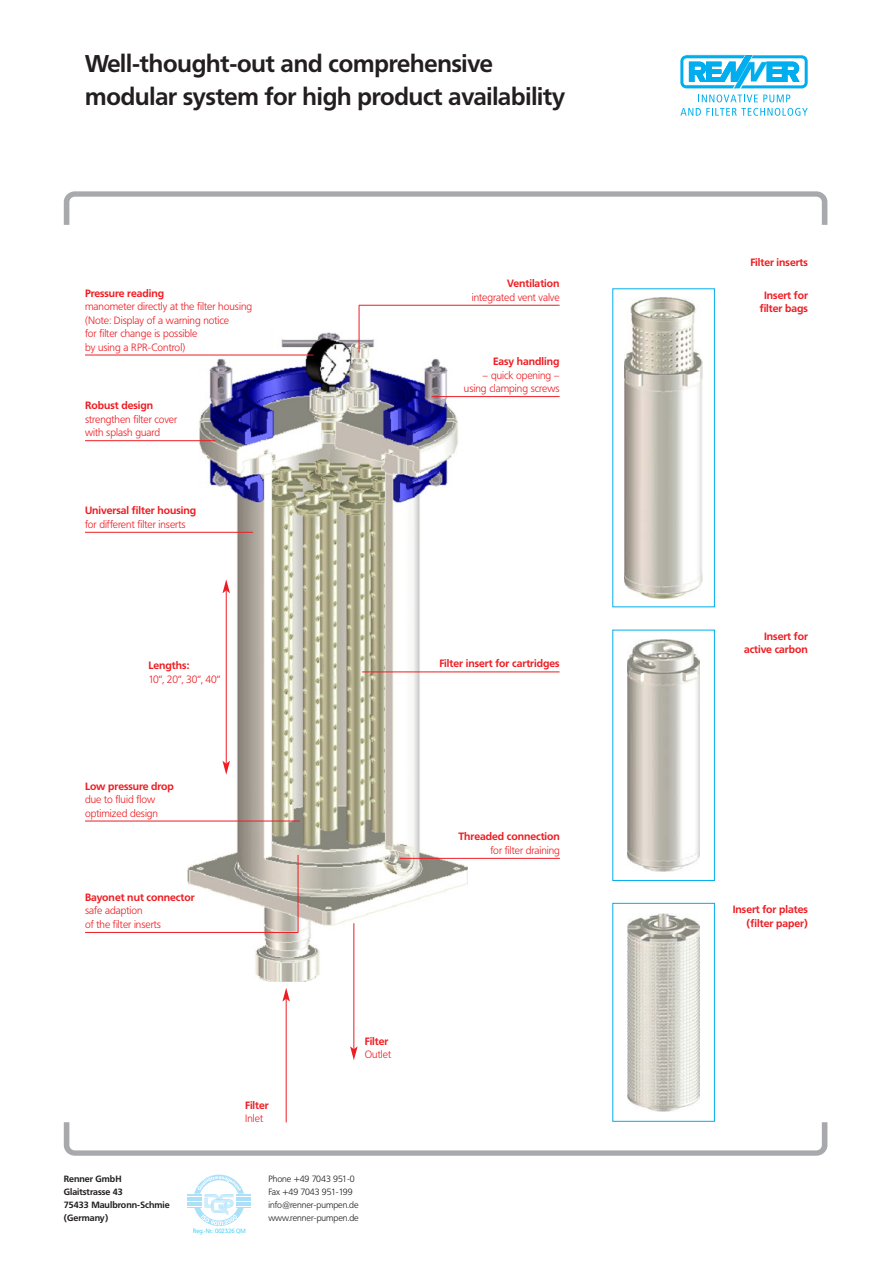
<style>
.page{position:relative;width:893px;height:1263px;background:#fff}
.page>*{position:absolute;margin:0;border:0;box-sizing:border-box;transform-origin:0 0}
.t1{font:700 24px/33px "Frutiger BQ";letter-spacing:-.005em;color:#231f20}
.t2{font:300 10.5px/13.5px "Frutiger BQ";color:#ee1d23}
.t3{font:700 10.5px/13.5px "Frutiger BQ";color:#ee1d23;text-align:right}
.t4{font:300 9px/12.9px "Frutiger BQ";color:#231f20}
.t5{font:700 9px/13px "Frutiger BQ";color:#231f20}
.t6{font:300 6px "Frutiger BQ";color:#15c0f2}
</style>
<div class="page">
<img style="left:188px;top:332px;width:279px;height:650px">
<svg style="left:698px;top:94px;width:92px;height:8px"></svg>
<svg style="left:680px;top:108px;width:128px;height:8px"></svg>
<svg style="left:680px;top:55px;width:128px;height:33px"></svg>
<svg style="left:64px;top:191px;width:763px;height:34px"></svg>
<svg style="left:64px;top:1122px;width:763px;height:34px"></svg>
<svg style="left:188px;top:1174px;width:62px;height:52px"></svg>
<img style="left:625px;top:297px;width:77px;height:302px">
<div style="left:613px;top:289px;width:102px;height:318px;border:1px solid #00aeef"></div>
<img style="left:628px;top:639px;width:71px;height:232px">
<div style="left:613px;top:630px;width:102px;height:251px;border:1px solid #00aeef"></div>
<img style="left:628px;top:913px;width:71px;height:198px">
<div style="left:613px;top:903px;width:102px;height:218px;border:1px solid #00aeef"></div>
<hr style="left:400px;top:858px;width:160px;height:1px;background:#ee1d23">
<hr style="left:432px;top:396px;width:128px;height:1px;background:#ee1d23">
<hr style="left:359px;top:305px;width:201px;height:1px;background:#ee1d23">
<hr style="left:85px;top:440px;width:130px;height:1px;background:#ee1d23">
<hr style="left:85px;top:355px;width:229px;height:1px;background:#ee1d23">
<hr style="left:85px;top:532px;width:168px;height:1px;background:#ee1d23">
<hr style="left:85px;top:821px;width:215px;height:1px;background:#ee1d23">
<hr style="left:85px;top:932px;width:213px;height:1px;background:#ee1d23">
<hr style="left:362px;top:672px;width:198px;height:1px;background:#ee1d23">
<hr style="left:286px;top:999px;width:1px;height:123px;background:#ee1d23">
<svg style="left:282px;top:988px;width:8px;height:13px"></svg>
<hr style="left:354px;top:923px;width:1px;height:126px;background:#ee1d23">
<svg style="left:350px;top:1046px;width:8px;height:14px"></svg>
<hr style="left:226px;top:591px;width:1px;height:172px;background:#ee1d23">
<svg style="left:222px;top:579px;width:8px;height:14px"></svg>
<svg style="left:222px;top:761px;width:8px;height:14px"></svg>
<hr style="left:298px;top:855px;width:1px;height:77px;background:#ee1d23">
<hr style="left:359px;top:305px;width:1px;height:47px;background:#ee1d23">
<h1 class="t1" style="left:85px;top:47px;width:481px">Well-thought-out and comprehensive modular system for high product availability</h1>
<p class="t3" style="left:85px;top:286px;width:81px">Pressure reading</p>
<p class="t2" style="left:85px;top:300px;width:169px">manometer directly at the filter housing (Note: Display of a warning notice<br>for filter change is possible<br>by using a RPR-Control)</p>
<p class="t3" style="left:85px;top:399px;width:70px">Robust design</p>
<p class="t2" style="left:85px;top:412px;width:94px">strengthen filter cover with splash guard</p>
<p class="t3" style="left:85px;top:504px;width:113px">Universal filter housing</p>
<p class="t2" style="left:85px;top:518px;width:102px">for different filter inserts</p>
<p class="t3" style="left:507px;top:277px;width:54px">Ventilation</p>
<p class="t2" style="left:472px;top:290px;width:89px">integrated vent valve</p>
<p class="t3" style="left:493px;top:355px;width:68px">Easy handling</p>
<p class="t2" style="left:464px;top:368px;width:97px;text-align:right">– quick opening – using clamping screws</p>
<p class="t3" style="left:148px;top:659px;width:42px">Lengths:</p>
<p class="t2" style="left:148px;top:672px;width:73px">10“, 20“, 30“, 40“</p>
<p class="t3" style="left:85px;top:779px;width:90px">Low pressure drop</p>
<p class="t2" style="left:85px;top:793px;width:75px">due to fluid flow optimized design</p>
<p class="t3" style="left:85px;top:891px;width:111px">Bayonet nut connector</p>
<p class="t2" style="left:85px;top:904px;width:78px">safe adaption<br>of the filter inserts</p>
<p class="t3" style="left:245px;top:1098px;width:25px">Filter</p>
<p class="t2" style="left:245px;top:1112px;width:19px">Inlet</p>
<p class="t3" style="left:365px;top:1034px;width:25px">Filter</p>
<p class="t2" style="left:365px;top:1048px;width:28px">Outlet</p>
<p class="t5" style="left:64px;top:1173px;width:107px">Renner GmbH<br>Glaitstrasse 43<br>75433 Maulbronn-Schmie (Germany)</p>
<p class="t4" style="left:268px;top:1172px;width:92px">Phone +49 7043 951-0<br>Fax +49 7043 951-199 info@renner-pumpen.de www.renner-pumpen.de</p>
<p class="t6" style="left:193px;top:1227px;width:54px">Reg.-Nr.: 002326 QM</p>
<p class="t3" style="left:439px;top:657px;width:122px">Filter insert for cartridges</p>
<p class="t3" style="left:459px;top:830px;width:103px">Threaded connection</p>
<p class="t2" style="left:490px;top:844px;width:71px">for filter draining</p>
<p class="t3" style="left:750px;top:255px;width:59px">Filter inserts</p>
<p class="t3" style="left:760px;top:288px;width:50px;text-align:center">Insert for filter bags</p>
<p class="t3" style="left:744px;top:629px;width:65px">Insert for active carbon</p>
<p class="t3" style="left:733px;top:903px;width:77px">Insert for plates (filter paper)</p>
</div>
